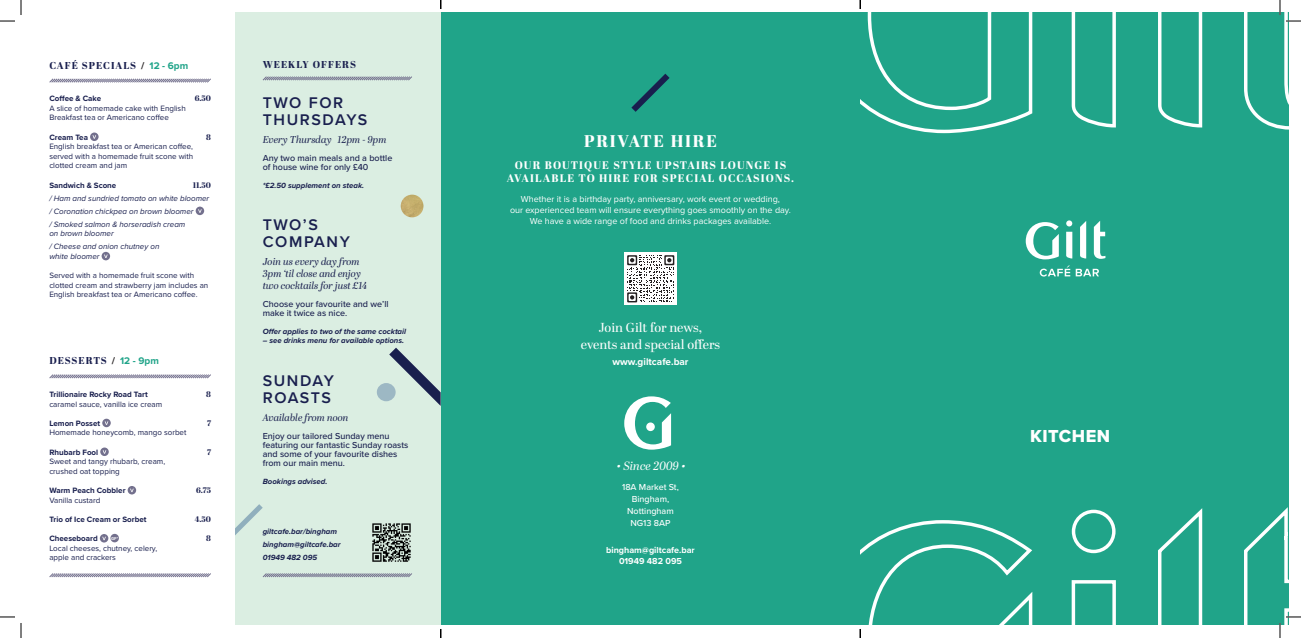
<style>
.page{position:relative;width:1301px;height:638px;background:#fff}
.page>*{position:absolute;margin:0;border:0;box-sizing:border-box;transform-origin:0 0}
.t1{font:18px "Proxima Nova Extrabld";letter-spacing:.03em;color:#fff}
.t2{font:800 16.9px "Abril Display";letter-spacing:.1em;color:#fff}
.t3{font:600 16px "Proxima Nova";letter-spacing:.1em;color:#191f4e}
.t4{font:13px/17px "Abril Display";color:#fff;text-align:center}
.t5{font:italic 12px "Abril Display";color:#fff}
.t6{font:800 11px/13.2px "Abril Display";letter-spacing:.1em;color:#fff;text-align:center}
.t7{font:italic 10px "Abril Display";color:#191f4e}
.t8{font:800 10px "Abril Display";letter-spacing:.1em;color:#191f4e}
.t9{font:700 10px "Proxima Nova";color:#fff}
.t10{font:500 9px/9px "Proxima Nova";color:#191f4e}
.t11{font:9px "Proxima Nova";color:#fff}
.t12{font:500 9px/12px "Proxima Nova";color:#fff;text-align:center}
.t13{font:700 9px/11px "Proxima Nova";color:#fff;text-align:center}
.t14{font:8px/9.6px "Proxima Nova";color:#191f4e}
.t15{font:italic 8px/9.6px "Proxima Nova";color:#191f4e}
.t16{font:700 8px "Proxima Nova";color:#191f4e}
.t17{font:800 8px "Abril Display";color:#191f4e}
.t18{font:italic 700 7.8px "Proxima Nova";color:#191f4e}
.t19{font:700 4.3px "Proxima Nova";color:#fff}
.s1{font-family:"Proxima Nova";font-weight:700;color:#231f20}
.s2{font-family:"Proxima Nova";font-weight:700;color:#20a489}
</style>
<div class="page">
<div style="left:235px;top:12px;width:206px;height:613px;background:#dbeee2"></div>
<svg style="left:389px;top:347px;width:52px;height:58px"></svg>
<svg style="left:262px;top:76px;width:150px;height:5px"></svg>
<svg style="left:235px;top:504px;width:177px;height:73px"></svg>
<svg style="left:49px;top:573px;width:162px;height:4px"></svg>
<img style="left:401px;top:194px;width:22px;height:23px;border-radius:11px">
<div style="left:377px;top:383px;width:19px;height:18px;background:#9db8c4;border-radius:50%"></div>
<div style="left:441px;top:12px;width:847px;height:613px;background:#20a489"></div>
<div style="left:624px;top:252px;width:53px;height:53px;background:#fff"></div>
<svg style="left:627px;top:255px;width:47px;height:47px"></svg>
<svg style="left:624px;top:396px;width:47px;height:53px"></svg>
<div style="left:646px;top:422px;width:9px;height:9px;background:#fff;border-radius:50%"></div>
<div style="left:1071px;top:509px;width:44px;height:44px;border:3px solid #fff;border-radius:50%"></div>
<svg style="left:1158px;top:508px;width:45px;height:117px"></svg>
<svg style="left:1071px;top:580px;width:45px;height:45px"></svg>
<svg style="left:1158px;top:12px;width:45px;height:116px"></svg>
<svg style="left:1071px;top:12px;width:45px;height:116px"></svg>
<svg style="left:1094px;top:221px;width:11px;height:38px"></svg>
<svg style="left:1025px;top:222px;width:33px;height:37px"></svg>
<svg style="left:1080px;top:221px;width:6px;height:37px"></svg>
<svg style="left:1066px;top:220px;width:6px;height:38px"></svg>
<svg style="left:1039px;top:265px;width:60px;height:11px"></svg>
<svg style="left:49px;top:78px;width:162px;height:5px"></svg>
<svg style="left:49px;top:374px;width:162px;height:5px"></svg>
<svg style="left:90px;top:132px;width:9px;height:9px"></svg>
<svg style="left:92px;top:135px;width:4px;height:4px"></svg>
<div style="left:196px;top:206px;width:8px;height:9px;background:#73708d;border-radius:50%"></div>
<svg style="left:198px;top:209px;width:4px;height:4px"></svg>
<div style="left:102px;top:252px;width:8px;height:8px;background:#73708d;border-radius:50%"></div>
<svg style="left:104px;top:254px;width:4px;height:4px"></svg>
<div style="left:369px;top:520px;width:44px;height:44px;background:#dbeee2"></div>
<img style="left:372px;top:523px;width:39px;height:39px">
<svg style="left:102px;top:418px;width:9px;height:9px"></svg>
<svg style="left:100px;top:447px;width:9px;height:9px"></svg>
<svg style="left:128px;top:485px;width:8px;height:9px"></svg>
<svg style="left:130px;top:488px;width:4px;height:4px"></svg>
<svg style="left:100px;top:533px;width:8px;height:9px"></svg>
<svg style="left:102px;top:536px;width:4px;height:4px"></svg>
<div style="left:110px;top:533px;width:9px;height:9px;background:#73708d;border-radius:50%"></div>
<svg style="left:631px;top:74px;width:38px;height:38px"></svg>
<svg style="left:0;top:0;width:22px;height:22px"></svg>
<svg style="left:0;top:616px;width:22px;height:21px"></svg>
<svg style="left:1244px;top:0;width:57px;height:131px"></svg>
<svg style="left:1244px;top:502px;width:57px;height:135px"></svg>
<svg style="left:859px;top:0;width:174px;height:134px"></svg>
<svg style="left:859px;top:520px;width:174px;height:117px"></svg>
<p class="t8" style="left:49px;top:58px;width:140px">CAFÉ SPECIALS <span class="s1">/</span> <span class="s2">12 - 6pm</span></p>
<p class="t16" style="left:49px;top:92px;width:53px">Coffee &amp; Cake</p>
<p class="t17" style="left:195px;top:93px;width:18px">6.50</p>
<p class="t14" style="left:49px;top:103px;width:138px">A slice of homemade cake with English<br>Breakfast tea or Americano coffee</p>
<p class="t16" style="left:49px;top:131px;width:40px">Cream Tea</p>
<p class="t17" style="left:206px;top:131px;width:6px">8</p>
<p class="t14" style="left:49px;top:141px;width:145px;text-align:justify">English breakfast tea or American coffee, served with a homemade fruit scone with clotted cream and jam</p>
<p class="t16" style="left:49px;top:179px;width:68px">Sandwich &amp; Scone</p>
<p class="t17" style="left:193px;top:179px;width:20px">11.50</p>
<p class="t15" style="left:49px;top:193px;width:161px">/ Ham and sundried tomato on white bloomer</p>
<p class="t15" style="left:49px;top:206px;width:146px">/ Coronation chickpea on brown bloomer</p>
<p class="t15" style="left:49px;top:219px;width:138px">/ Smoked salmon &amp; horseradish cream on brown bloomer</p>
<p class="t15" style="left:49px;top:241px;width:112px">/ Cheese and onion chutney on</p>
<p class="t15" style="left:49px;top:251px;width:52px">white bloomer</p>
<p class="t14" style="left:49px;top:270px;width:160px">Served with a homemade fruit scone with clotted cream and strawberry jam includes an<br>English breakfast tea or Americano coffee.</p>
<p class="t8" style="left:49px;top:354px;width:111px">DESSERTS <span class="s1">/</span> <span class="s2">12 - 9pm</span></p>
<p class="t16" style="left:49px;top:388px;width:100px">Trillionaire Rocky Road Tart</p>
<p class="t17" style="left:206px;top:388px;width:6px">8</p>
<p class="t14" style="left:49px;top:398px;width:114px">caramel sauce, vanilla ice cream</p>
<p class="t16" style="left:49px;top:417px;width:52px">Lemon Posset</p>
<p class="t17" style="left:207px;top:417px;width:5px">7</p>
<p class="t14" style="left:49px;top:427px;width:139px">Homemade honeycomb, mango sorbet</p>
<p class="t16" style="left:49px;top:445px;width:50px">Rhubarb Fool</p>
<p class="t17" style="left:207px;top:446px;width:5px">7</p>
<p class="t14" style="left:49px;top:456px;width:117px">Sweet and tangy rhubarb, cream, crushed oat topping</p>
<p class="t16" style="left:49px;top:484px;width:78px">Warm Peach Cobbler</p>
<p class="t17" style="left:196px;top:484px;width:16px">6.75</p>
<p class="t14" style="left:49px;top:494px;width:52px">Vanilla custard</p>
<p class="t16" style="left:49px;top:513px;width:99px">Trio of Ice Cream or Sorbet</p>
<p class="t17" style="left:195px;top:513px;width:18px">4.50</p>
<p class="t16" style="left:49px;top:532px;width:50px">Cheeseboard</p>
<p class="t19" style="left:111px;top:534px;width:9px">GF*</p>
<p class="t17" style="left:206px;top:532px;width:6px">8</p>
<p class="t14" style="left:49px;top:542px;width:109px">Local cheeses, chutney, celery, apple and crackers</p>
<p class="t8" style="left:263px;top:58px;width:95px">WEEKLY OFFERS</p>
<p class="t3" style="left:263px;top:90px;width:82px">TWO FOR</p>
<p class="t3" style="left:263px;top:107px;width:106px">THURSDAYS</p>
<p class="t7" style="left:263px;top:132px;width:125px">Every Thursday 12pm - 9pm</p>
<p class="t10" style="left:263px;top:153px;width:131px">Any two main meals and a bottle of house wine for only £40</p>
<p class="t18" style="left:263px;top:179px;width:103px">*£2.50 supplement on steak.</p>
<p class="t3" style="left:263px;top:213px;width:57px">TWO’S</p>
<p class="t3" style="left:263px;top:230px;width:89px">COMPANY</p>
<p class="t7" style="left:263px;top:254px;width:98px">Join us every day from</p>
<p class="t7" style="left:263px;top:266px;width:100px">3pm ‘til close and enjoy</p>
<p class="t7" style="left:263px;top:278px;width:106px">two cocktails for just £14</p>
<p class="t10" style="left:263px;top:299px;width:127px">Choose your favourite and we’ll make it twice as nice.</p>
<p class="t18" style="left:263px;top:325px;width:145px">Offer applies to two of the same cocktail</p>
<p class="t18" style="left:263px;top:334px;width:143px">– see drinks menu for available options.</p>
<p class="t3" style="left:263px;top:368px;width:73px">SUNDAY</p>
<p class="t3" style="left:263px;top:385px;width:70px">ROASTS</p>
<p class="t7" style="left:263px;top:410px;width:87px">Available from noon</p>
<p class="t10" style="left:263px;top:431px;width:147px">Enjoy our tailored Sunday menu featuring our fantastic Sunday roasts and some of your favourite dishes from our main menu.</p>
<p class="t18" style="left:263px;top:475px;width:66px">Bookings advised.</p>
<p class="t18" style="left:263px;top:525px;width:76px">giltcafe.bar/bingham</p>
<p class="t18" style="left:263px;top:538px;width:79px">bingham@giltcafe.bar</p>
<p class="t18" style="left:263px;top:551px;width:56px">01949 482 095</p>
<p class="t2" style="left:584px;top:129px;width:134px">PRIVATE HIRE</p>
<p class="t6" style="left:507px;top:159px;width:289px">OUR BOUTIQUE STYLE UPSTAIRS LOUNGE IS<br>AVAILABLE TO HIRE FOR SPECIAL OCCASIONS.</p>
<p class="t11" style="left:521px;top:192px;width:260px">Whether it is a birthday party, anniversary, work event or wedding,</p>
<p class="t11" style="left:510px;top:203px;width:282px">our experienced team will ensure everything goes smoothly on the day.</p>
<p class="t11" style="left:530px;top:214px;width:243px">We have a wide range of food and drinks packages available.</p>
<p class="t4" style="left:581px;top:319px;width:141px">Join Gilt for news, events and special offers</p>
<p class="t9" style="left:612px;top:353px;width:78px">www.giltcafe.bar</p>
<p class="t5" style="left:617px;top:457px;width:70px">• Since 2009 •</p>
<p class="t12" style="left:622px;top:480px;width:58px">18A Market St,<br>Bingham,<br>Nottingham<br>NG13 8AP</p>
<p class="t13" style="left:606px;top:544px;width:90px">bingham@giltcafe.bar<br>01949 482 095</p>
<p class="t1" style="left:1030px;top:422px;width:82px">KITCHEN</p>
</div>
